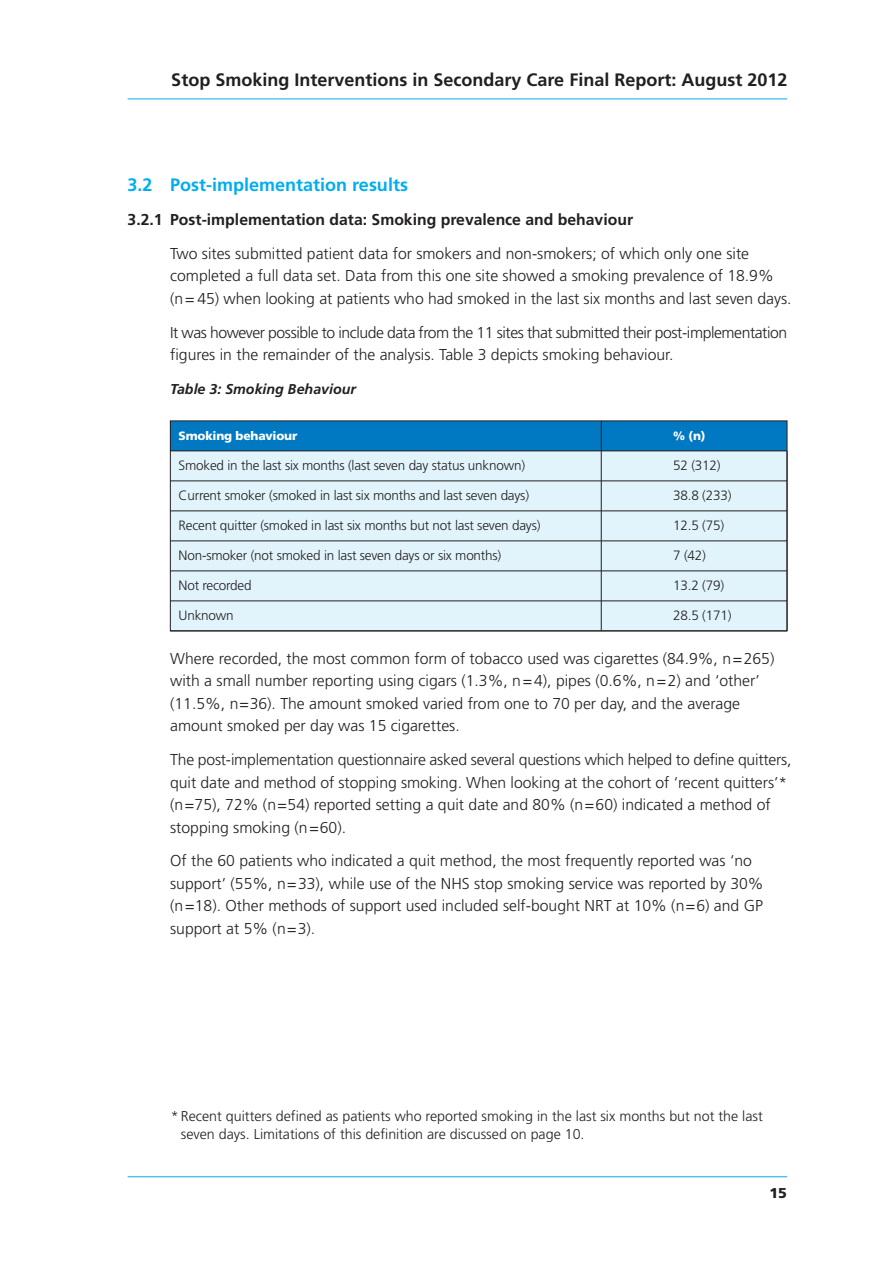
<style>
.page{position:relative;width:893px;height:1263px;background:#fff}
.page>*{position:absolute;margin:0;border:0;box-sizing:border-box;transform-origin:0 0}
.t1{font:700 18px "Frutiger";color:#231f20}
.t2{font:700 18px "Frutiger";color:#00aeef}
.t3{font:300 15.75px/22.5px "Frutiger";color:#231f20}
.t4{font:300 15.75px/22.5px "Frutiger";letter-spacing:-.025em;color:#231f20}
.t5{font:700 15.75px "Frutiger";color:#231f20}
.t6{font:300 14.25px/18px "Frutiger";color:#231f20}
.t7{font:italic 700 14.25px "Frutiger";color:#231f20}
.t8{font:900 14.25px "Frutiger";color:#231f20}
.t9{font:300 13.5px "Frutiger";letter-spacing:-.015em;color:#231f20}
.t10{font:900 12px "Frutiger";letter-spacing:-.015em;color:#fff}
</style>
<div class="page">
<hr style="left:128px;top:99px;width:659px;height:1px;background:#00aeef">
<hr style="left:128px;top:1176px;width:659px;height:1px;background:#00aeef">
<div style="left:170px;top:421px;width:617px;height:210px;background:#e1f4fc"></div>
<div style="left:170px;top:421px;width:617px;height:30px;background:#0079c2"></div>
<div style="left:170px;top:421px;width:617px;height:210px;border:1px solid #231f20"></div>
<hr style="left:170px;top:451px;width:617px;height:1px;background:#231f20">
<hr style="left:170px;top:481px;width:617px;height:1px;background:#231f20">
<hr style="left:601px;top:421px;width:1px;height:210px;background:#231f20">
<hr style="left:786px;top:451px;width:1px;height:180px;background:#231f20">
<hr style="left:170px;top:511px;width:617px;height:1px;background:#231f20">
<hr style="left:170px;top:541px;width:617px;height:1px;background:#231f20">
<hr style="left:170px;top:571px;width:617px;height:1px;background:#231f20">
<hr style="left:170px;top:601px;width:617px;height:1px;background:#231f20">
<hr style="left:170px;top:631px;width:617px;height:1px;background:#231f20">
<p class="t1" style="left:171px;top:72px;width:617px">Stop Smoking Interventions in Secondary Care Final Report: August 2012</p>
<p class="t2" style="left:128px;top:178px;width:282px">3.2 Post-implementation results</p>
<p class="t5" style="left:128px;top:213px;width:507px">3.2.1 Post-implementation data: Smoking prevalence and behaviour</p>
<p class="t3" style="left:170px;top:243px;width:622px">Two sites submitted patient data for smokers and non-smokers; of which only one site completed a full data set. Data from this one site showed a smoking prevalence of 18.9% (n= 45) when looking at patients who had smoked in the last six months and last seven days.</p>
<p class="t4" style="left:170px;top:322px;width:618px">It was however possible to include data from the 11 sites that submitted their post-implementation figures in the remainder of the analysis. Table 3 depicts smoking behaviour.</p>
<p class="t7" style="left:170px;top:383px;width:187px">Table 3: Smoking Behaviour</p>
<p class="t10" style="left:179px;top:431px;width:120px">Smoking behaviour</p>
<p class="t10" style="left:673px;top:431px;width:34px">% (n)</p>
<p class="t9" style="left:179px;top:460px;width:348px">Smoked in the last six months (last seven day status unknown)</p>
<p class="t9" style="left:673px;top:460px;width:49px">52 (312)</p>
<p class="t9" style="left:179px;top:490px;width:352px">Current smoker (smoked in last six months and last seven days)</p>
<p class="t9" style="left:673px;top:490px;width:60px">38.8 (233)</p>
<p class="t9" style="left:179px;top:520px;width:363px">Recent quitter (smoked in last six months but not last seven days)</p>
<p class="t9" style="left:673px;top:520px;width:52px">12.5 (75)</p>
<p class="t9" style="left:179px;top:550px;width:324px">Non-smoker (not smoked in last seven days or six months)</p>
<p class="t9" style="left:673px;top:550px;width:34px">7 (42)</p>
<p class="t9" style="left:179px;top:580px;width:74px">Not recorded</p>
<p class="t9" style="left:673px;top:580px;width:52px">13.2 (79)</p>
<p class="t9" style="left:179px;top:610px;width:56px">Unknown</p>
<p class="t9" style="left:673px;top:610px;width:60px">28.5 (171)</p>
<p class="t3" style="left:170px;top:648px;width:605px">Where recorded, the most common form of tobacco used was cigarettes (84.9%, n=265) with a small number reporting using cigars (1.3%, n=4), pipes (0.6%, n=2) and ‘other’ (11.5%, n=36). The amount smoked varied from one to 70 per day, and the average amount smoked per day was 15 cigarettes.</p>
<p class="t3" style="left:170px;top:750px;width:622px">The post-implementation questionnaire asked several questions which helped to define quitters, quit date and method of stopping smoking. When looking at the cohort of ‘recent quitters’* (n=75), 72% (n=54) reported setting a quit date and 80% (n=60) indicated a method of stopping smoking (n=60).</p>
<p class="t3" style="left:170px;top:851px;width:595px">Of the 60 patients who indicated a quit method, the most frequently reported was ‘no support’ (55%, n=33), while use of the NHS stop smoking service was reported by 30% (n=18). Other methods of support used included self-bought NRT at 10% (n=6) and GP support at 5% (n=3).</p>
<p class="t6" style="left:181px;top:1108px;width:583px;text-indent:-10px">* Recent quitters defined as patients who reported smoking in the last six months but not the last seven days. Limitations of this definition are discussed on page 10.</p>
<p class="t8" style="left:769px;top:1187px;width:19px">15</p>
</div>
